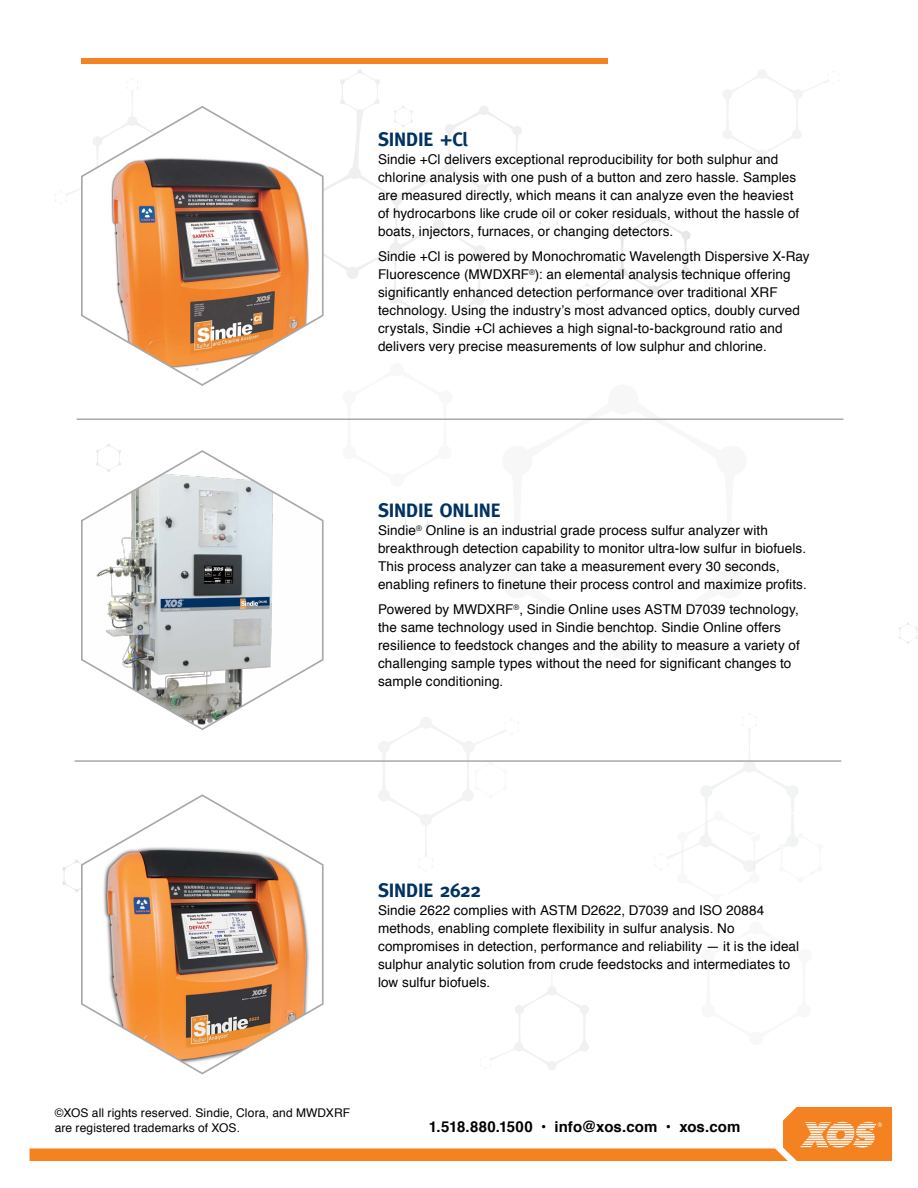
<style>
.page{position:relative;width:918px;height:1188px;background:#fff}
.page>*{position:absolute;margin:0;border:0;box-sizing:border-box;transform-origin:0 0}
.t1{font:700 19.5px "Meta";letter-spacing:-.01em;color:#003262}
.t2{font:700 15px "Helvetica";letter-spacing:.005em;color:#000}
.t3{font:13.5px/18px "Helvetica";letter-spacing:.01em;color:#000}
.t4{font:12px/15px "Helvetica";letter-spacing:.01em;color:#000}
</style>
<div class="page">
<svg style="left:539px;top:208px;width:19px;height:21px"></svg>
<svg style="left:899px;top:623px;width:19px;height:21px"></svg>
<svg style="left:378px;top:717px;width:141px;height:154px"></svg>
<svg style="left:723px;top:69px;width:111px;height:125px"></svg>
<svg style="left:480px;top:962px;width:109px;height:108px"></svg>
<svg style="left:325px;top:69px;width:197px;height:261px"></svg>
<svg style="left:577px;top:213px;width:114px;height:94px"></svg>
<svg style="left:654px;top:713px;width:160px;height:161px"></svg>
<svg style="left:404px;top:505px;width:25px;height:28px"></svg>
<svg style="left:104px;top:444px;width:11px;height:5px"></svg>
<svg style="left:30px;top:1107px;width:862px;height:54px"></svg>
<div style="left:81px;top:58px;width:527px;height:6px;background:#f58220"></div>
<svg style="left:80px;top:105px;width:245px;height:281px"></svg>
<svg style="left:80px;top:794px;width:244px;height:281px"></svg>
<svg style="left:81px;top:449px;width:243px;height:281px"></svg>
<svg style="left:342px;top:418px;width:111px;height:1px"></svg>
<hr style="left:77px;top:419px;width:766px;height:1px;background:#a7a9ac">
<hr style="left:75px;top:760px;width:766px;height:2px;background:#a7a9ac">
<h1 class="t1" style="left:378px;top:128px;width:91px">SINDIE +Cl</h1>
<p class="t3" style="left:378px;top:151px;width:423px">Sindie +Cl delivers exceptional reproducibility for both sulphur and chlorine analysis with one push of a button and zero hassle. Samples are measured directly, which means it can analyze even the heaviest of hydrocarbons like crude oil or coker residuals, without the hassle of boats, injectors, furnaces, or changing detectors.</p>
<p class="t3" style="left:378px;top:248px;width:433px">Sindie +Cl is powered by Monochromatic Wavelength Dispersive X-Ray Fluorescence (MWDXRF<sup>®</sup>): an elemental analysis technique offering significantly enhanced detection performance over traditional XRF technology. Using the industry’s most advanced optics, doubly curved crystals, Sindie +Cl achieves a high signal-to-background ratio and delivers very precise measurements of low sulphur and chlorine.</p>
<h1 class="t1" style="left:378px;top:499px;width:124px">SINDIE ONLINE</h1>
<p class="t3" style="left:378px;top:522px;width:430px">Sindie<sup>®</sup> Online is an industrial grade process sulfur analyzer with breakthrough detection capability to monitor ultra-low sulfur in biofuels.<br>This process analyzer can take a measurement every 30 seconds, enabling refiners to finetune their process control and maximize profits.</p>
<p class="t3" style="left:378px;top:601px;width:423px">Powered by MWDXRF<sup>®</sup>, Sindie Online uses ASTM D7039 technology, the same technology used in Sindie benchtop. Sindie Online offers resilience to feedstock changes and the ability to measure a variety of challenging sample types without the need for significant changes to sample conditioning.</p>
<h1 class="t1" style="left:378px;top:879px;width:104px">SINDIE 2622</h1>
<p class="t3" style="left:378px;top:902px;width:423px">Sindie 2622 complies with ASTM D2622, D7039 and ISO 20884 methods, enabling complete flexibility in sulfur analysis. No compromises in detection, performance and reliability — it is the ideal sulphur analytic solution from crude feedstocks and intermediates to low sulfur biofuels.</p>
<p class="t4" style="left:55px;top:1106px;width:297px">©XOS all rights reserved. Sindie, Clora, and MWDXRF are registered trademarks of XOS.</p>
<p class="t2" style="left:429px;top:1115px;width:313px">1.518.880.1500 • info@xos.com • xos.com</p>
</div>
